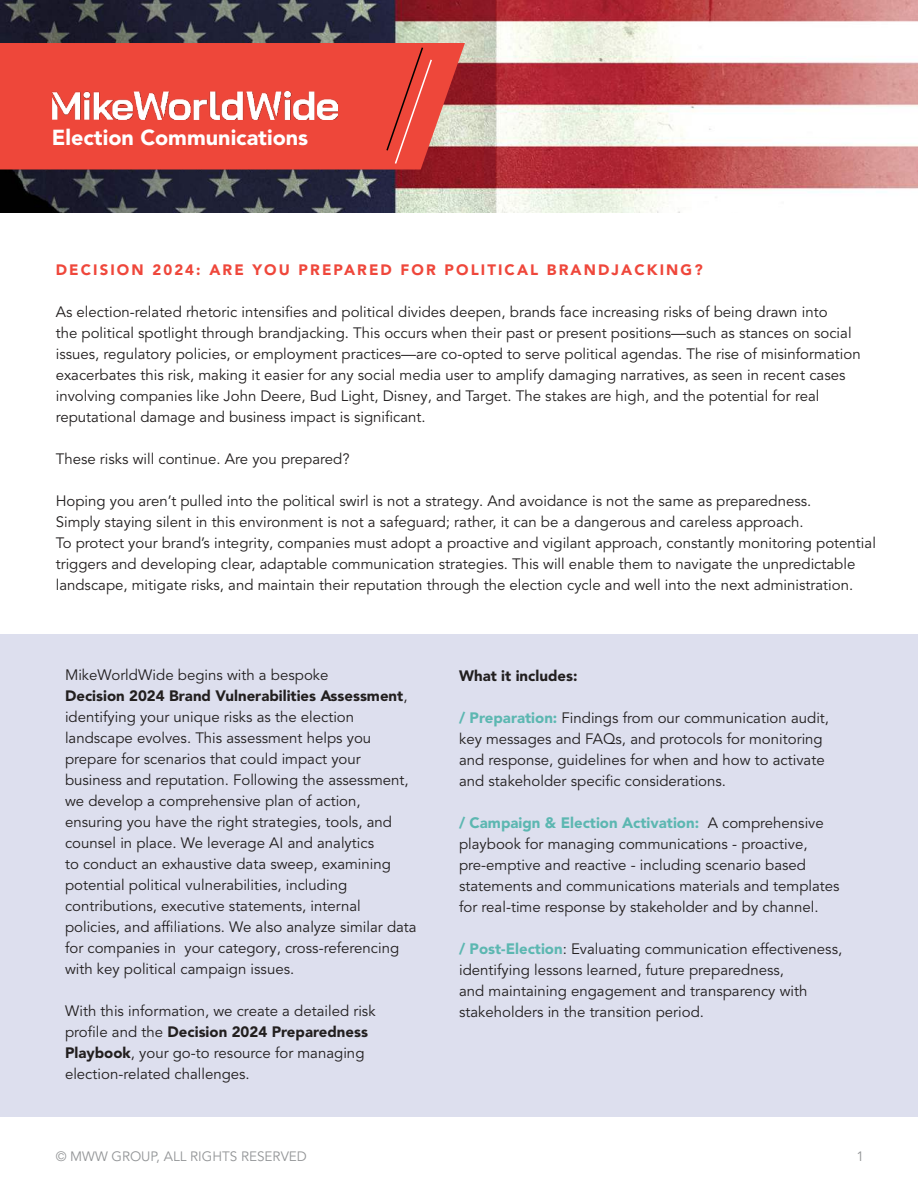
<style>
.page{position:relative;width:918px;height:1188px;background:#fff}
.page>*{position:absolute;margin:0;border:0;box-sizing:border-box;transform-origin:0 0}
.t1{font:900 21.6px "Avenir LT Pro";color:#fff}
.t2{font:15px/21px "Avenir LT Pro";color:#221f1f}
.t3{font:900 15px "Avenir LT Pro";letter-spacing:.14em;color:#ef473b}
.t4{font:900 15px "Avenir LT Pro";color:#221f1f}
.t5{font:13.5px "Avenir LT Pro";color:#939597}
.s1{font-weight:900}
.s2{font-weight:900;color:#5cb7b1}
</style>
<div class="page">
<div style="left:0;top:635px;width:918px;height:482px;background:#dddfee"></div>
<img style="left:0;top:0;width:918px;height:213px">
<div style="left:0;top:43px;width:465px;height:126px;background:#ee473a"></div>
<svg style="left:385px;top:46px;width:48px;height:119px;background:#e5493d"></svg>
<img style="left:53px;top:92px;width:284px;height:27px">
<h1 class="t1" style="left:52px;top:128px;width:258px">Election Communications</h1>
<p class="t3" style="left:56px;top:263px;width:648px">DECISION 2024: ARE YOU PREPARED FOR POLITICAL BRANDJACKING?</p>
<p class="t2" style="left:56px;top:303px;width:806px">As election-related rhetoric intensifies and political divides deepen, brands face increasing risks of being drawn into<br>the political spotlight through brandjacking. This occurs when their past or present positions—such as stances on social issues, regulatory policies, or employment practices—are co-opted to serve political agendas. The rise of misinformation exacerbates this risk, making it easier for any social media user to amplify damaging narratives, as seen in recent cases involving companies like John Deere, Bud Light, Disney, and Target. The stakes are high, and the potential for real reputational damage and business impact is significant.</p>
<p class="t2" style="left:56px;top:450px;width:295px">These risks will continue. Are you prepared?</p>
<p class="t2" style="left:56px;top:492px;width:822px">Hoping you aren’t pulled into the political swirl is not a strategy. And avoidance is not the same as preparedness.<br>Simply staying silent in this environment is not a safeguard; rather, it can be a dangerous and careless approach.<br>To protect your brand’s integrity, companies must adopt a proactive and vigilant approach, constantly monitoring potential triggers and developing clear, adaptable communication strategies. This will enable them to navigate the unpredictable landscape, mitigate risks, and maintain their reputation through the election cycle and well into the next administration.</p>
<p class="t2" style="left:65px;top:666px;width:353px">MikeWorldWide begins with a bespoke<br><span class="s1">Decision 2024 Brand Vulnerabilities Assessment</span>, identifying your unique risks as the election landscape evolves. This assessment helps you prepare for scenarios that could impact your business and reputation. Following the assessment, we develop a comprehensive plan of action, ensuring you have the right strategies, tools, and counsel in place. We leverage AI and analytics<br>to conduct an exhaustive data sweep, examining potential political vulnerabilities, including contributions, executive statements, internal policies, and affiliations. We also analyze similar data for companies in your category, cross-referencing with key political campaign issues.</p>
<p class="t2" style="left:65px;top:1002px;width:312px">With this information, we create a detailed risk profile and the <span class="s1">Decision 2024 Preparedness Playbook</span>, your go-to resource for managing election-related challenges.</p>
<p class="t4" style="left:459px;top:670px;width:120px">What it includes:</p>
<p class="t2" style="left:459px;top:709px;width:372px"><span class="s2">/ Preparation:</span> Findings from our communication audit, key messages and FAQs, and protocols for monitoring and response, guidelines for when and how to activate and stakeholder specific considerations.</p>
<p class="t2" style="left:459px;top:814px;width:382px"><span class="s2">/ Campaign &amp; Election Activation:</span> A comprehensive playbook for managing communications - proactive, pre-emptive and reactive - including scenario based statements and communications materials and templates for real-time response by stakeholder and by channel.</p>
<p class="t2" style="left:459px;top:940px;width:385px"><span class="s2">/ Post-Election</span>: Evaluating communication effectiveness, identifying lessons learned, future preparedness,<br>and maintaining engagement and transparency with stakeholders in the transition period.</p>
<p class="t5" style="left:56px;top:1151px;width:253px">© MWW GROUP, ALL RIGHTS RESERVED</p>
<p class="t5" style="left:856px;top:1151px;width:9px">1</p>
</div>
